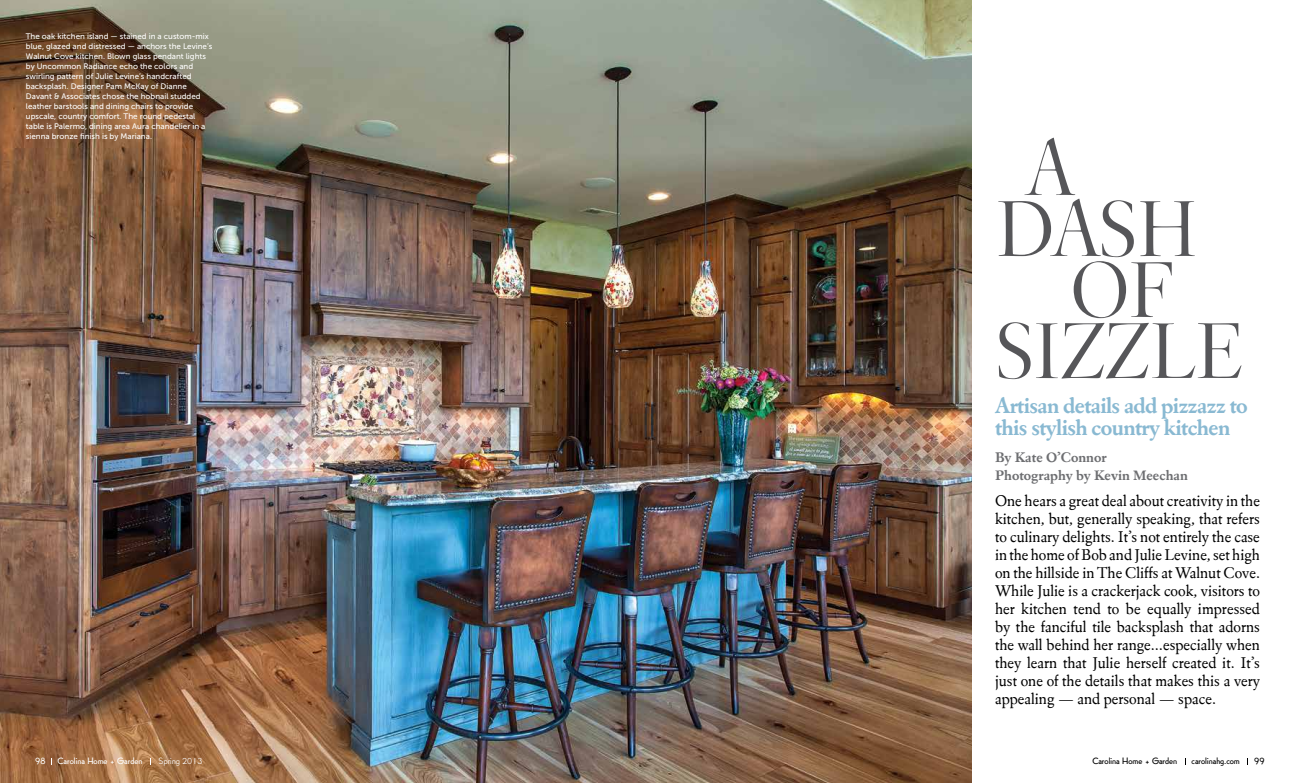
<style>
.page{position:relative;width:1296px;height:783px;background:#fff}
.page>*{position:absolute;margin:0;border:0;box-sizing:border-box;transform-origin:0 0}
.t1{font:81px "Eldorado Display";letter-spacing:-.025em;color:#565659}
.t2{font:700 22px/22px "Eldorado Text";letter-spacing:-.03em;color:#89b9d2}
.t3{font:16px/18px "Eldorado Text";color:#000;text-align:justify}
.t4{font:700 14px/18px "Eldorado Text";color:#6d6e71}
.t5{font:500 9px "Bernhard Gothic SG";letter-spacing:-.005em;color:#000}
.t6{font:500 9px "Bernhard Gothic SG";letter-spacing:-.005em;color:#fff}
.t7{font:9px "Bernhard Gothic SG";letter-spacing:-.01em;color:#fff}
.t8{font:8px/10px "Museo Sans 500";color:#fff}
</style>
<div class="page">
<img style="left:0;top:0;width:972px;height:783px">
<p class="t8" style="left:26px;top:31px;width:188px">The oak kitchen island — stained in a custom-mix blue, glazed and distressed — anchors the Levine’s Walnut Cove kitchen. Blown glass pendant lights by Uncommon Radiance echo the colors and swirling pattern of Julie Levine’s handcrafted backsplash. Designer Pam McKay of Dianne Davant &amp; Associates chose the hobnail studded leather barstools and dining chairs to provide upscale, country comfort. The round pedestal table is Palermo, dining area Aura chandelier in a sienna bronze finish is by Mariana.</p>
<p class="t6" style="left:35px;top:755px;width:12px">98</p>
<p class="t6" style="left:58px;top:755px;width:86px">Carolina Home + Garden</p>
<p class="t7" style="left:159px;top:755px;width:45px">Spring 2013</p>
<h1 class="t1" style="left:1025px;top:124px;width:51px">A</h1>
<h1 class="t1" style="left:995px;top:185px;width:205px">DASH</h1>
<h1 class="t1" style="left:1070px;top:246px;width:105px">OF</h1>
<h1 class="t1" style="left:995px;top:307px;width:250px">SIZZLE</h1>
<h2 class="t2" style="left:995px;top:395px;width:254px">Artisan details add pizzazz to this stylish country kitchen</h2>
<p class="t4" style="left:995px;top:449px;width:194px">By Kate O’Connor<br>Photography by Kevin Meechan</p>
<p class="t3" style="left:995px;top:492px;width:267px">One hears a great deal about creativity in the kitchen, but, generally speaking, that refers to culinary delights. It’s not entirely the case in the home of Bob and Julie Levine, set high on the hillside in The Cliffs at Walnut Cove.<br>While Julie is a crackerjack cook, visitors to her kitchen tend to be equally impressed by the fanciful tile backsplash that adorns the wall behind her range…especially when they learn that Julie herself created it. It’s just one of the details that makes this a very appealing — and personal — space.</p>
<p class="t5" style="left:1092px;top:755px;width:86px">Carolina Home + Garden</p>
<p class="t5" style="left:1192px;top:755px;width:50px">carolinahg.com</p>
<p class="t5" style="left:1254px;top:755px;width:12px">99</p>
</div>
